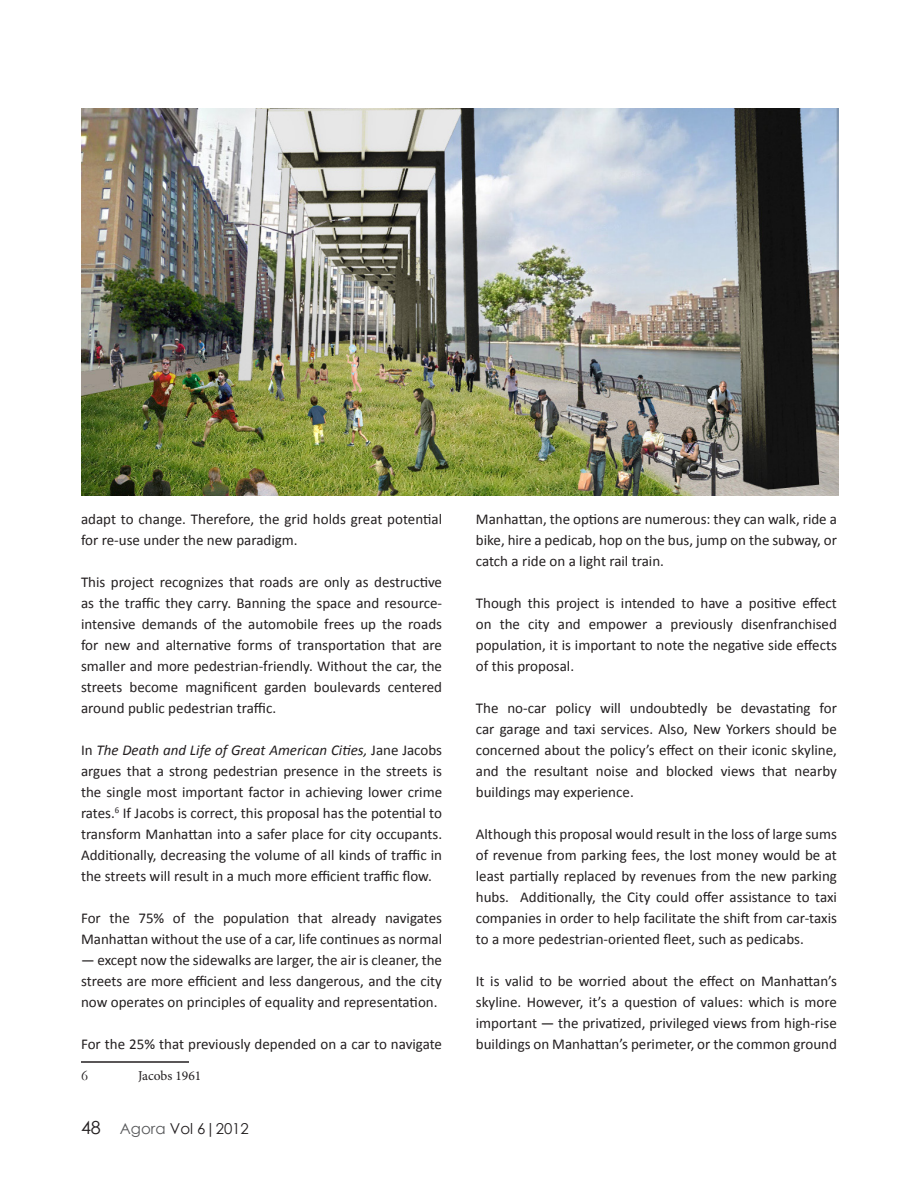
<style>
.page{position:relative;width:918px;height:1188px;background:#fff}
.page>*{position:absolute;margin:0;border:0;box-sizing:border-box;transform-origin:0 0}
.Agora_Body_Text{font:15px/21px "Calibri";color:#231f20;text-align:justify}
.t1{font:15px "Century Gothic";color:#231f20}
.Agora_Footnotes{font:15px "Garamond";color:#231f20}
.Agora_Footnotes-2{font:13.5px "Minion Pro";color:#231f20}
.s1{font-style:italic}
.s2{font-size:18px}
.s3{color:#57585a}
</style>
<div class="page">
<img style="left:81px;top:108px;width:758px;height:388px">
<hr style="left:81px;top:1061px;width:108px;height:2px;background:#231f20">
<p class="Agora_Body_Text" style="left:81px;top:509px;width:363px">adapt to change. Therefore, the grid holds great potential for re-use under the new paradigm.</p>
<p class="Agora_Body_Text" style="left:81px;top:572px;width:363px">This project recognizes that roads are only as destructive as the traffic they carry. Banning the space and resource&shy;intensive demands of the automobile frees up the roads for new and alternative forms of transportation that are smaller and more pedestrian-friendly. Without the car, the streets become magnificent garden boulevards centered around public pedestrian traffic.</p>
<p class="Agora_Body_Text" style="left:81px;top:740px;width:363px">In <span class="s1">The Death and Life of Great American Cities,</span> Jane Jacobs argues that a strong pedestrian presence in the streets is the single most important factor in achieving lower crime rates.<sup>6</sup> If Jacobs is correct, this proposal has the potential to transform Manhattan into a safer place for city occupants.<br>Additionally, decreasing the volume of all kinds of traffic in the streets will result in a much more efficient traffic flow.</p>
<p class="Agora_Body_Text" style="left:81px;top:908px;width:363px">For the 75% of the population that already navigates<br>Manhattan without the use of a car, life continues as normal</p>
<p class="Agora_Body_Text" style="left:81px;top:950px;width:363px">— except now the sidewalks are larger, the air is cleaner, the streets are more efficient and less dangerous, and the city now operates on principles of equality and representation.</p>
<p class="Agora_Body_Text" style="left:81px;top:1034px;width:363px">For the 25% that previously depended on a car to navigate</p>
<p class="Agora_Footnotes" style="left:81px;top:1065px;width:9px">6</p>
<p class="Agora_Footnotes-2" style="left:138px;top:1067px;width:65px">Jacobs 1961</p>
<p class="t1" style="left:81px;top:1118px;width:169px"><span class="s2">48</span> <span class="s3">Agora</span> Vol 6|2012</p>
<p class="Agora_Body_Text" style="left:476px;top:509px;width:363px">Manhattan, the options are numerous: they can walk, ride a bike, hire a pedicab, hop on the bus, jump on the subway, or catch a ride on a light rail train.</p>
<p class="Agora_Body_Text" style="left:476px;top:593px;width:363px">Though this project is intended to have a positive effect on the city and empower a previously disenfranchised population, it is important to note the negative side effects of this proposal.</p>
<p class="Agora_Body_Text" style="left:476px;top:698px;width:363px">The no-car policy will undoubtedly be devastating for car garage and taxi services. Also, New Yorkers should be concerned about the policy’s effect on their iconic skyline, and the resultant noise and blocked views that nearby buildings may experience.</p>
<p class="Agora_Body_Text" style="left:476px;top:824px;width:363px">Although this proposal would result in the loss of large sums of revenue from parking fees, the lost money would be at least partially replaced by revenues from the new parking hubs. Additionally, the City could offer assistance to taxi companies in order to help facilitate the shift from car-taxis to a more pedestrian-oriented fleet, such as pedicabs.</p>
<p class="Agora_Body_Text" style="left:476px;top:971px;width:363px">It is valid to be worried about the effect on Manhattan’s skyline. However, it’s a question of values: which is more important — the privatized, privileged views from high-rise buildings on Manhattan’s perimeter, or the common ground</p>
</div>
